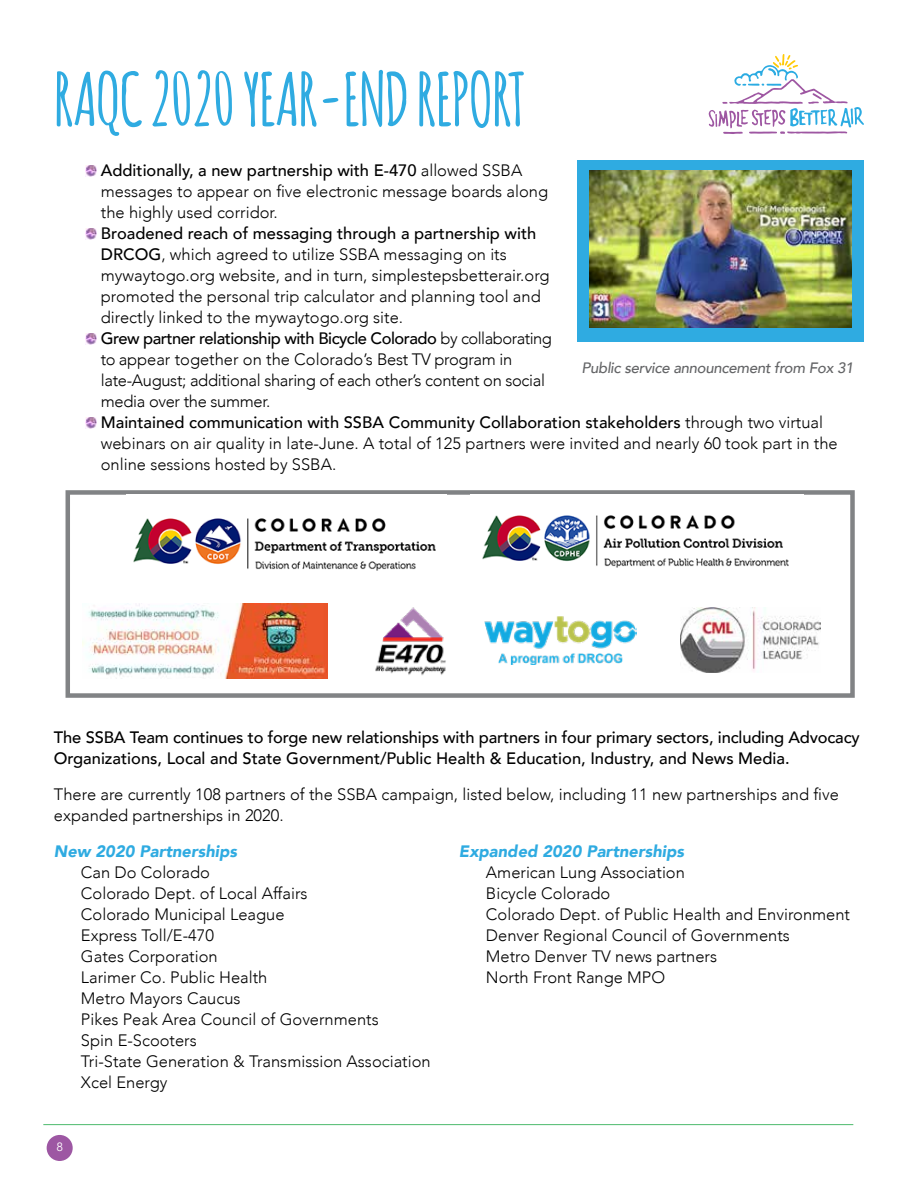
<style>
.page{position:relative;width:918px;height:1188px;background:#fff}
.page>*{position:absolute;margin:0;border:0;box-sizing:border-box;transform-origin:0 0}
.t1{font:700 72px "Amatic";color:#2fabe1}
.t2{font:300 16.5px/21px "Avenir";color:#000}
.t3{font:500 16.5px/21px "Avenir";letter-spacing:-.01em;color:#000}
.t4{font:italic 900 16.5px "Avenir";color:#2fabe1}
.t5{font:italic 500 15px "Avenir";letter-spacing:-.02em;color:#636466}
.t6{font:12px "Avenir";color:#fff}
.s1{font-weight:500}
</style>
<div class="page">
<div style="left:47px;top:1135px;width:26px;height:26px;background:#9d57a3;border-radius:50%"></div>
<hr style="left:43px;top:1124px;width:810px;height:1px;background:#4dba6d">
<svg style="left:709px;top:54px;width:155px;height:80px"></svg>
<svg style="left:85px;top:165px;width:12px;height:11px"></svg>
<svg style="left:85px;top:228px;width:12px;height:11px"></svg>
<svg style="left:85px;top:333px;width:12px;height:11px"></svg>
<svg style="left:85px;top:417px;width:12px;height:11px"></svg>
<div style="left:66px;top:490px;width:789px;height:208px;border:4px solid #818385"></div>
<img style="left:680px;top:608px;width:141px;height:64px">
<img style="left:375px;top:607px;width:71px;height:69px">
<img style="left:134px;top:518px;width:302px;height:53px">
<img style="left:484px;top:616px;width:153px;height:48px">
<img style="left:82px;top:603px;width:245px;height:75px">
<img style="left:483px;top:515px;width:306px;height:53px">
<div style="left:577px;top:160px;width:287px;height:181px;background:#2fabe1"></div>
<img style="left:589px;top:170px;width:262px;height:158px">
<h1 class="t1" style="left:54px;top:48px;width:472px">RAQC 2020 YEAR-END REPORT</h1>
<p class="t2" style="left:101px;top:160px;width:449px"><span class="s1">Additionally, a new partnership with E-470</span> allowed SSBA messages to appear on five electronic message boards along the highly used corridor.</p>
<p class="t2" style="left:101px;top:223px;width:738px"><span class="s1">Broadened reach of messaging through a partnership with<br>DRCOG</span>, which agreed to utilize SSBA messaging on its<br>mywaytogo.org website, and in turn, simplestepsbetterair.org<br>promoted the personal trip calculator and planning tool and<br>directly linked to the mywaytogo.org site.<br><span class="s1">Grew partner relationship with Bicycle Colorado</span> by collaborating<br>to appear together on the Colorado’s Best TV program in<br>late-August; additional sharing of each other’s content on social<br>media over the summer.<br><span class="s1">Maintained communication with SSBA Community Collaboration stakeholders</span> through two virtual webinars on air quality in late-June. A total of 125 partners were invited and nearly 60 took part in the online sessions hosted by SSBA.</p>
<p class="t5" style="left:582px;top:359px;width:274px">Public service announcement from Fox 31</p>
<p class="t3" style="left:54px;top:726px;width:807px">The SSBA Team continues to forge new relationships with partners in four primary sectors, including Advocacy<br>Organizations, Local and State Government/Public Health &amp; Education, Industry, and News Media.</p>
<p class="t2" style="left:54px;top:784px;width:786px">There are currently 108 partners of the SSBA campaign, listed below, including 11 new partnerships and five expanded partnerships in 2020.</p>
<p class="t4" style="left:54px;top:838px;width:185px">New 2020 Partnerships</p>
<p class="t2" style="left:81px;top:862px;width:351px">Can Do Colorado<br>Colorado Dept. of Local Affairs<br>Colorado Municipal League<br>Express Toll/E-470<br>Gates Corporation<br>Larimer Co. Public Health<br>Metro Mayors Caucus<br>Pikes Peak Area Council of Governments<br>Spin E-Scooters<br>Tri-State Generation &amp; Transmission Association<br>Xcel Energy</p>
<p class="t4" style="left:459px;top:837px;width:227px">Expanded 2020 Partnerships</p>
<p class="t2" style="left:486px;top:862px;width:366px">American Lung Association<br>Bicycle Colorado<br>Colorado Dept. of Public Health and Environment<br>Denver Regional Council of Governments<br>Metro Denver TV news partners<br>North Front Range MPO</p>
<p class="t6" style="left:56px;top:1140px;width:8px">8</p>
</div>
